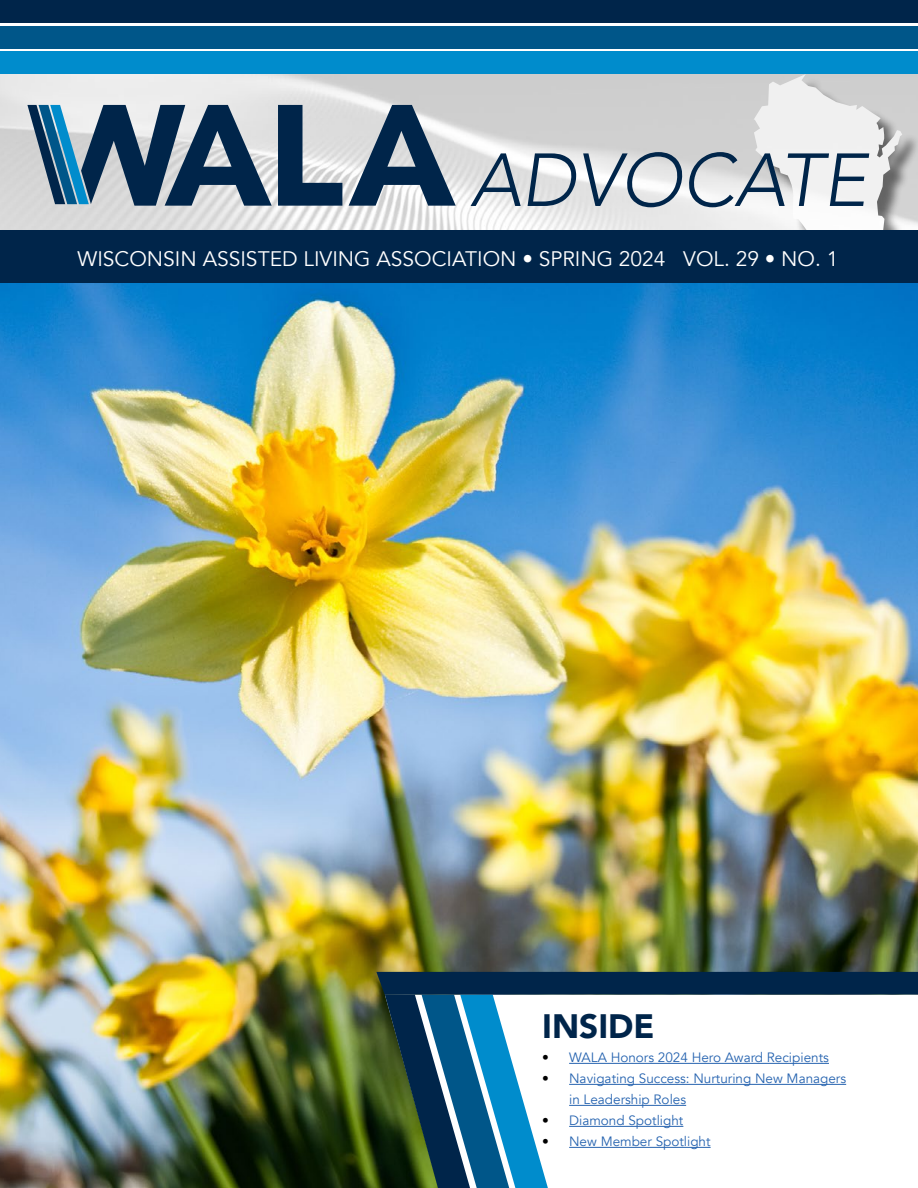
<style>
.page{position:relative;width:918px;height:1188px;background:#fff}
.page>*{position:absolute;margin:0;border:0;box-sizing:border-box;transform-origin:0 0}
.t1{font:italic 300 74.25px "Avenir";color:#00254a}
.t2{font:900 33.75px "Avenir";color:#00254a}
.t3{font:21px "Avenir";color:#fff}
.t4{font:13.5px/21px "Avenir";color:#2764b0}
.s1{color:#000}
</style>
<div class="page">
<img style="left:0;top:283px;width:918px;height:905px">
<img style="left:0;top:74px;width:918px;height:156px">
<div style="left:0;top:0;width:918px;height:23px;background:#00254a"></div>
<div style="left:0;top:26px;width:918px;height:22px;background:#005689"></div>
<div style="left:757px;top:77px;width:161px;height:174px;background:#000;opacity:.75"></div>
<svg style="left:754px;top:74px;width:148px;height:156px"></svg>
<svg style="left:278px;top:105px;width:64px;height:101px;background:#6b7e92"></svg>
<svg style="left:27px;top:105px;width:245px;height:101px;background:#657f95"></svg>
<svg style="left:349px;top:105px;width:107px;height:101px;background:#7a8b9c"></svg>
<div style="left:0;top:230px;width:918px;height:53px;background:#00254a"></div>
<div style="left:0;top:51px;width:918px;height:23px;background:#008ccc"></div>
<svg style="left:376px;top:972px;width:542px;height:216px"></svg>
<h1 class="t1" style="left:470px;top:136px;width:398px">ADVOCATE</h1>
<h3 class="t3" style="left:78px;top:246px;width:762px">WISCONSIN ASSISTED LIVING ASSOCIATION • SPRING 2024 VOL. 29 • NO. 1</h3>
<h2 class="t2" style="left:542px;top:998px;width:114px">INSIDE</h2>
<p class="t4" style="left:542px;top:1047px;width:288px"><span class="s1">•</span> WALA Honors 2024 Hero Award Recipients</p>
<p class="t4" style="left:569px;top:1068px;width:279px;text-indent:-27px"><span class="s1">•</span> Navigating Success: Nurturing New Managers in Leadership Roles</p>
<p class="t4" style="left:542px;top:1110px;width:143px"><span class="s1">•</span> Diamond Spotlight</p>
<p class="t4" style="left:542px;top:1131px;width:170px"><span class="s1">•</span> New Member Spotlight</p>
</div>
